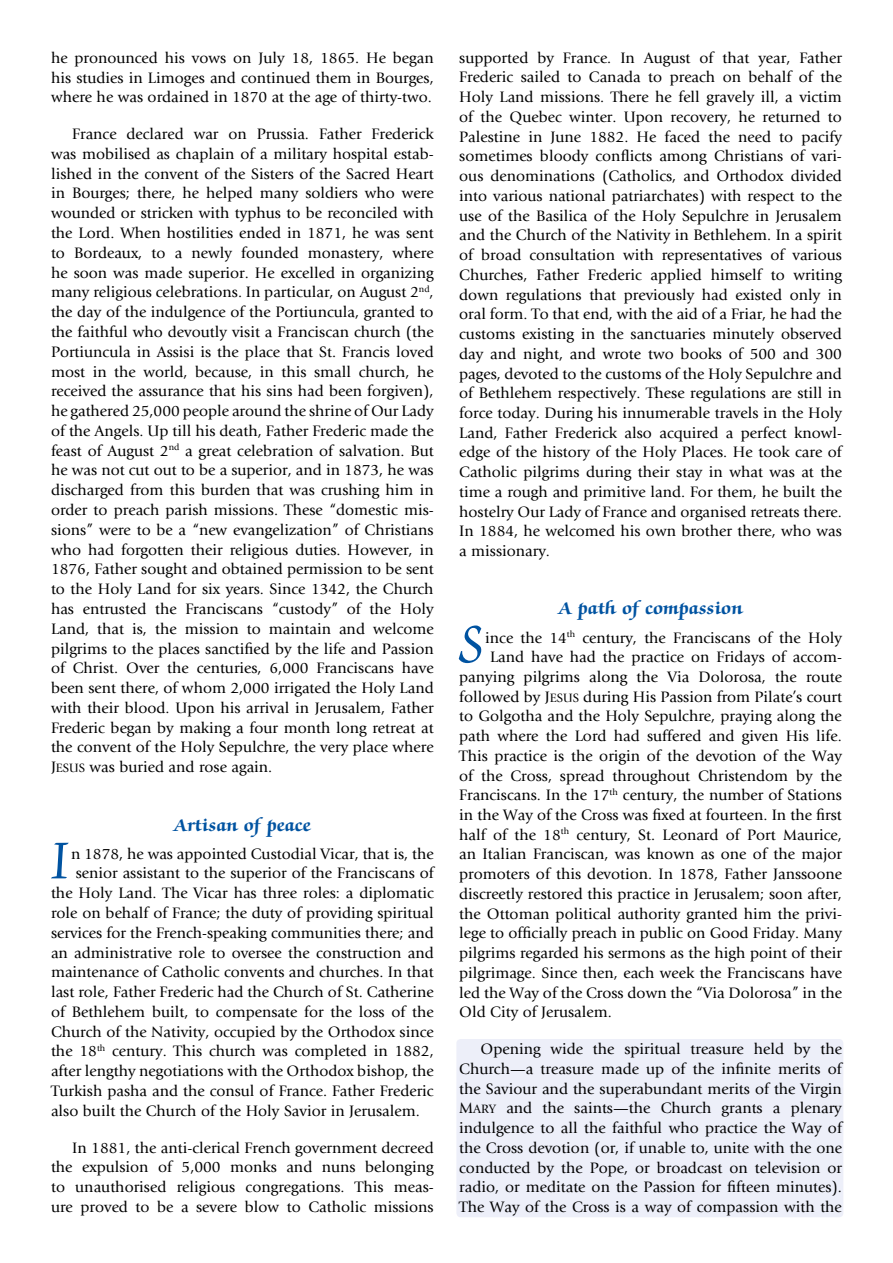
<style>
.page{position:relative;width:893px;height:1263px;background:#fff}
.page>*{position:absolute;margin:0;border:0;box-sizing:border-box;transform-origin:0 0}
.t1{font:60px "Zapf Chancery Std";color:#0053a1;scale:.91 1}
.t2{font:700 19.5px "Zapf Chancery Std";letter-spacing:.015em;color:#0053a1}
.t3{font:15.75px/19.8px "Giovanni";color:#000;text-align:justify}
.s1{font-family:"Giovanni Book SC800"}
.s2{font-family:"Giovanni Book SC800";font-size:12.6px}
</style>
<div class="page">
<div style="left:456px;top:1039px;width:387px;height:178px;background:#edeff9;border-radius:4px"></div>
<p class="t3" style="left:51px;top:48px;width:384px">he pronounced his vows on July 18, 1865. He began his studies in Limoges and continued them in Bourges, where he was ordained in 1870 at the age of thirty-two.</p>
<p class="t3" style="left:51px;top:124px;width:384px;text-indent:21px">France declared war on Prussia. Father Frederick was mobilised as chaplain of a military hospital estab&shy;lished in the convent of the Sisters of the Sacred Heart in Bourges; there, he helped many soldiers who were wounded or stricken with typhus to be reconciled with the Lord. When hostilities ended in 1871, he was sent to Bordeaux, to a newly founded monastery, where he soon was made superior. He excelled in organizing many religious celebrations. In particular, on August 2<sup>nd</sup>, the day of the indulgence of the Portiuncula, granted to the faithful who devoutly visit a Franciscan church (the Portiuncula in Assisi is the place that St. Francis loved most in the world, because, in this small church, he received the assurance that his sins had been forgiven), he gathered 25,000 people around the shrine of Our Lady of the Angels. Up till his death, Father Frederic made the feast of August 2<sup>nd</sup> a great celebration of salvation. But he was not cut out to be a superior, and in 1873, he was discharged from this burden that was crushing him in order to preach parish missions. These “domestic mis&shy;sions” were to be a “new evangelization” of Christians who had forgotten their religious duties. However, in 1876, Father sought and obtained permission to be sent to the Holy Land for six years. Since 1342, the Church has entrusted the Franciscans “custody” of the Holy Land, that is, the mission to maintain and welcome pilgrims to the places sanctified by the life and Passion of Christ. Over the centuries, 6,000 Franciscans have been sent there, of whom 2,000 irrigated the Holy Land with their blood. Upon his arrival in Jerusalem, Father Frederic began by making a four month long retreat at the convent of the Holy Sepulchre, the very place where <span class="s1">J</span><span class="s2">ESUS</span> was buried and rose again.</p>
<p class="t2" style="left:174px;top:815px;width:138px">Artisan of peace</p>
<h1 class="t1" style="left:51px;top:829px;width:21px">I</h1>
<p class="t3" style="left:71px;top:844px;width:364px">n 1878, he was appointed Custodial Vicar, that is, the</p>
<p class="t3" style="left:76px;top:863px;width:359px">senior assistant to the superior of the Franciscans of</p>
<p class="t3" style="left:51px;top:883px;width:384px">the Holy Land. The Vicar has three roles: a diplomatic</p>
<p class="t3" style="left:51px;top:903px;width:384px">role on behalf of France; the duty of providing spiritual</p>
<p class="t3" style="left:51px;top:923px;width:384px">services for the French-speaking communities there; and</p>
<p class="t3" style="left:51px;top:943px;width:384px">an administrative role to oversee the construction and</p>
<p class="t3" style="left:51px;top:962px;width:384px">maintenance of Catholic convents and churches. In that</p>
<p class="t3" style="left:51px;top:982px;width:384px">last role, Father Frederic had the Church of St. Catherine</p>
<p class="t3" style="left:51px;top:1002px;width:384px">of Bethlehem built, to compensate for the loss of the</p>
<p class="t3" style="left:51px;top:1022px;width:384px">Church of the Nativity, occupied by the Orthodox since</p>
<p class="t3" style="left:51px;top:1041px;width:384px">the 18<sup>th</sup> century. This church was completed in 1882,</p>
<p class="t3" style="left:51px;top:1061px;width:384px">after lengthy negotiations with the Orthodox bishop, the</p>
<p class="t3" style="left:51px;top:1081px;width:384px">Turkish pasha and the consul of France. Father Frederic</p>
<p class="t3" style="left:51px;top:1101px;width:370px">also built the Church of the Holy Savior in Jerusalem.</p>
<p class="t3" style="left:51px;top:1138px;width:384px;text-indent:21px">In 1881, the anti-clerical French government decreed the expulsion of 5,000 monks and nuns belonging to unauthorised religious congregations. This meas&shy;ure proved to be a severe blow to Catholic missions</p>
<p class="t3" style="left:459px;top:48px;width:384px">supported by France. In August of that year, Father Frederic sailed to Canada to preach on behalf of the Holy Land missions. There he fell gravely ill, a victim of the Quebec winter. Upon recovery, he returned to Palestine in June 1882. He faced the need to pacify sometimes bloody conflicts among Christians of vari&shy;ous denominations (Catholics, and Orthodox divided into various national patriarchates) with respect to the use of the Basilica of the Holy Sepulchre in Jerusalem and the Church of the Nativity in Bethlehem. In a spirit of broad consultation with representatives of various Churches, Father Frederic applied himself to writing down regulations that previously had existed only in oral form. To that end, with the aid of a Friar, he had the customs existing in the sanctuaries minutely observed day and night, and wrote two books of 500 and 300 pages, devoted to the customs of the Holy Sepulchre and of Bethlehem respectively. These regulations are still in force today. During his innumerable travels in the Holy Land, Father Frederick also acquired a perfect knowl&shy;edge of the history of the Holy Places. He took care of Catholic pilgrims during their stay in what was at the time a rough and primitive land. For them, he built the hostelry Our Lady of France and organised retreats there.<br>In 1884, he welcomed his own brother there, who was a missionary.</p>
<p class="t2" style="left:559px;top:598px;width:185px">A path of compassion</p>
<h1 class="t1" style="left:459px;top:613px;width:28px">S</h1>
<p class="t3" style="left:485px;top:628px;width:358px">ince the 14<sup>th</sup> century, the Franciscans of the Holy</p>
<p class="t3" style="left:490px;top:647px;width:353px">Land have had the practice on Fridays of accom-</p>
<p class="t3" style="left:459px;top:667px;width:384px">panying pilgrims along the Via Dolorosa, the route</p>
<p class="t3" style="left:459px;top:687px;width:384px">followed by <span class="s1">J</span><span class="s2">ESUS</span> during His Passion from Pilate’s court</p>
<p class="t3" style="left:459px;top:706px;width:384px">to Golgotha and the Holy Sepulchre, praying along the</p>
<p class="t3" style="left:459px;top:726px;width:384px">path where the Lord had suffered and given His life.</p>
<p class="t3" style="left:459px;top:746px;width:384px">This practice is the origin of the devotion of the Way</p>
<p class="t3" style="left:459px;top:766px;width:384px">of the Cross, spread throughout Christendom by the</p>
<p class="t3" style="left:459px;top:785px;width:384px">Franciscans. In the 17<sup>th</sup> century, the number of Stations</p>
<p class="t3" style="left:459px;top:805px;width:384px">in the Way of the Cross was fixed at fourteen. In the first</p>
<p class="t3" style="left:459px;top:825px;width:384px">half of the 18<sup>th</sup> century, St. Leonard of Port Maurice,</p>
<p class="t3" style="left:459px;top:844px;width:384px">an Italian Franciscan, was known as one of the major</p>
<p class="t3" style="left:459px;top:864px;width:384px">promoters of this devotion. In 1878, Father Janssoone</p>
<p class="t3" style="left:459px;top:884px;width:384px">discreetly restored this practice in Jerusalem; soon after,</p>
<p class="t3" style="left:459px;top:904px;width:384px">the Ottoman political authority granted him the privi-</p>
<p class="t3" style="left:459px;top:923px;width:384px">lege to officially preach in public on Good Friday. Many</p>
<p class="t3" style="left:459px;top:943px;width:384px">pilgrims regarded his sermons as the high point of their</p>
<p class="t3" style="left:459px;top:963px;width:384px">pilgrimage. Since then, each week the Franciscans have</p>
<p class="t3" style="left:459px;top:983px;width:384px">led the Way of the Cross down the “Via Dolorosa” in the</p>
<p class="t3" style="left:459px;top:1002px;width:154px">Old City of Jerusalem.</p>
<p class="t3" style="left:459px;top:1039px;width:384px;text-indent:21px">Opening wide the spiritual treasure held by the Church—a treasure made up of the infinite merits of the Saviour and the superabundant merits of the Virgin <span class="s1">M</span><span class="s2">ARY</span> and the saints—the Church grants a plenary indulgence to all the faithful who practice the Way of the Cross devotion (or, if unable to, unite with the one conducted by the Pope, or broadcast on television or radio, or meditate on the Passion for fifteen minutes).<br>The Way of the Cross is a way of compassion with the</p>
</div>
